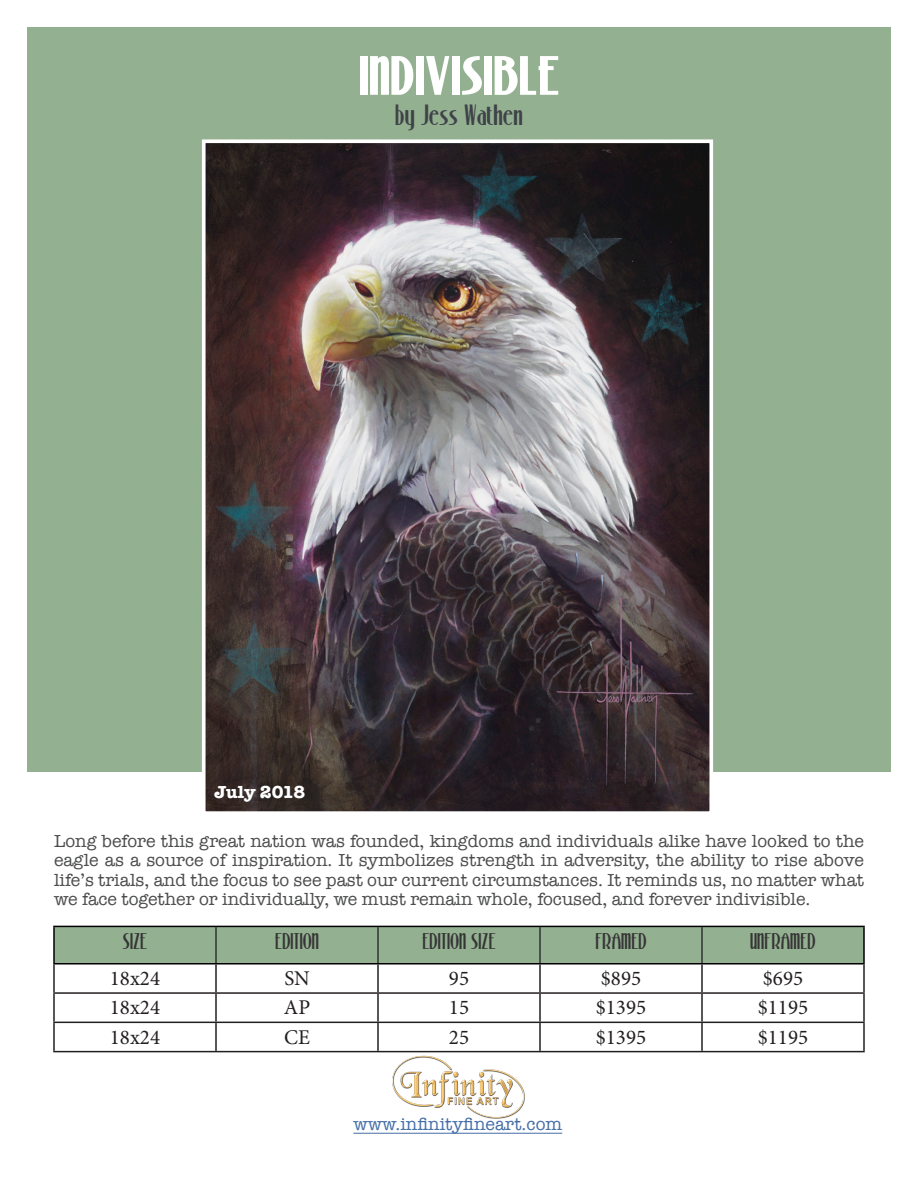
<style>
.page{position:relative;width:918px;height:1188px;background:#fff}
.page>*{position:absolute;margin:0;border:0;box-sizing:border-box;transform-origin:0 0}
.t1{font:700 51px "Stony Island NF";color:#fff}
.t2{font:27px "Stony Island NF";color:#3f4349}
.t3{font:21px "Minion Pro";color:#231f20}
.t4{font:21px "Stony Island NF";color:#363536}
.t5{font:18px/19.5px "American Typewriter";color:#4b4c4d;text-align:justify}
.t6{font:18px "American Typewriter";color:#436da8}
.t7{font:700 18px "American Typewriter";color:#fff}
</style>
<div class="page">
<div style="left:27px;top:27px;width:864px;height:745px;background:#93b090"></div>
<img style="left:207px;top:144px;width:501px;height:666px">
<div style="left:202px;top:139px;width:511px;height:676px;border:4px solid #fff"></div>
<div style="left:55px;top:927px;width:808px;height:36px;background:#93b090"></div>
<hr style="left:53px;top:965px;width:2px;height:27px;background:#231f20">
<hr style="left:215px;top:965px;width:2px;height:27px;background:#231f20">
<hr style="left:377px;top:965px;width:2px;height:27px;background:#231f20">
<hr style="left:539px;top:965px;width:2px;height:27px;background:#231f20">
<hr style="left:701px;top:965px;width:2px;height:27px;background:#231f20">
<hr style="left:863px;top:965px;width:2px;height:27px;background:#231f20">
<hr style="left:53px;top:992px;width:163px;height:2px;background:#231f20">
<hr style="left:53px;top:994px;width:2px;height:28px;background:#231f20">
<hr style="left:216px;top:992px;width:162px;height:2px;background:#231f20">
<hr style="left:215px;top:994px;width:2px;height:28px;background:#231f20">
<hr style="left:378px;top:992px;width:162px;height:2px;background:#231f20">
<hr style="left:377px;top:994px;width:2px;height:28px;background:#231f20">
<hr style="left:540px;top:992px;width:162px;height:2px;background:#231f20">
<hr style="left:539px;top:994px;width:2px;height:28px;background:#231f20">
<hr style="left:702px;top:992px;width:163px;height:2px;background:#231f20">
<hr style="left:701px;top:994px;width:2px;height:28px;background:#231f20">
<hr style="left:863px;top:994px;width:2px;height:28px;background:#231f20">
<hr style="left:53px;top:1022px;width:163px;height:1px;background:#231f20">
<hr style="left:53px;top:1023px;width:2px;height:28px;background:#231f20">
<hr style="left:216px;top:1022px;width:162px;height:1px;background:#231f20">
<hr style="left:215px;top:1023px;width:2px;height:28px;background:#231f20">
<hr style="left:378px;top:1022px;width:162px;height:1px;background:#231f20">
<hr style="left:377px;top:1023px;width:2px;height:28px;background:#231f20">
<hr style="left:540px;top:1022px;width:162px;height:1px;background:#231f20">
<hr style="left:539px;top:1023px;width:2px;height:28px;background:#231f20">
<hr style="left:702px;top:1022px;width:163px;height:1px;background:#231f20">
<hr style="left:701px;top:1023px;width:2px;height:28px;background:#231f20">
<hr style="left:863px;top:1023px;width:2px;height:28px;background:#231f20">
<hr style="left:53px;top:1051px;width:163px;height:1px;background:#231f20">
<hr style="left:216px;top:1051px;width:162px;height:1px;background:#231f20">
<hr style="left:378px;top:1051px;width:162px;height:1px;background:#231f20">
<hr style="left:540px;top:1051px;width:162px;height:1px;background:#231f20">
<hr style="left:702px;top:1051px;width:163px;height:1px;background:#231f20">
<hr style="left:215px;top:927px;width:2px;height:36px;background:#333233">
<hr style="left:377px;top:927px;width:2px;height:36px;background:#333233">
<hr style="left:539px;top:927px;width:2px;height:36px;background:#333233">
<hr style="left:701px;top:927px;width:2px;height:36px;background:#333233">
<hr style="left:53px;top:926px;width:163px;height:1px;background:#000">
<hr style="left:53px;top:927px;width:2px;height:36px;background:#000">
<hr style="left:216px;top:926px;width:162px;height:1px;background:#000">
<hr style="left:378px;top:926px;width:162px;height:1px;background:#000">
<hr style="left:540px;top:926px;width:162px;height:1px;background:#000">
<hr style="left:702px;top:926px;width:163px;height:1px;background:#000">
<hr style="left:863px;top:927px;width:2px;height:36px;background:#000">
<hr style="left:53px;top:963px;width:163px;height:2px;background:#000">
<hr style="left:216px;top:963px;width:162px;height:2px;background:#000">
<hr style="left:378px;top:963px;width:162px;height:2px;background:#000">
<hr style="left:540px;top:963px;width:162px;height:2px;background:#000">
<hr style="left:702px;top:963px;width:163px;height:2px;background:#000">
<hr style="left:353px;top:1133px;width:209px;height:1px;background:#436da8">
<img style="left:373px;top:1055px;width:169px;height:79px">
<p class="t1" style="left:359px;top:47px;width:202px">INDIVISIBLE</p>
<p class="t2" style="left:395px;top:100px;width:129px">by Jess Wathen</p>
<p class="t7" style="left:214px;top:776px;width:92px">July 2018</p>
<p class="t5" style="left:54px;top:831px;width:812px">Long before this great nation was founded, kingdoms and individuals alike have looked to the eagle as a source of inspiration. It symbolizes strength in adversity, the ability to rise above life’s trials, and the focus to see past our current circumstances. It reminds us, no matter what we face together or individually, we must remain whole, focused, and forever indivisible.</p>
<p class="t4" style="left:123px;top:930px;width:26px">SIZE</p>
<p class="t4" style="left:275px;top:930px;width:46px">EDITION</p>
<p class="t4" style="left:422px;top:930px;width:75px">EDITION SIZE</p>
<p class="t4" style="left:595px;top:930px;width:53px">FRAMED</p>
<p class="t4" style="left:750px;top:930px;width:67px">UNFRAMED</p>
<p class="t3" style="left:110px;top:964px;width:52px">18x24</p>
<p class="t3" style="left:284px;top:964px;width:27px">SN</p>
<p class="t3" style="left:449px;top:964px;width:22px">95</p>
<p class="t3" style="left:601px;top:964px;width:42px">$895</p>
<p class="t3" style="left:763px;top:964px;width:42px">$695</p>
<p class="t3" style="left:110px;top:994px;width:52px">18x24</p>
<p class="t3" style="left:284px;top:994px;width:28px">AP</p>
<p class="t3" style="left:449px;top:994px;width:22px">15</p>
<p class="t3" style="left:596px;top:994px;width:52px">$1395</p>
<p class="t3" style="left:758px;top:994px;width:52px">$1195</p>
<p class="t3" style="left:110px;top:1023px;width:52px">18x24</p>
<p class="t3" style="left:284px;top:1023px;width:27px">CE</p>
<p class="t3" style="left:449px;top:1023px;width:22px">25</p>
<p class="t3" style="left:596px;top:1023px;width:52px">$1395</p>
<p class="t3" style="left:758px;top:1023px;width:52px">$1195</p>
<p class="t6" style="left:353px;top:1111px;width:210px">www.infinityfineart.com</p>
</div>
